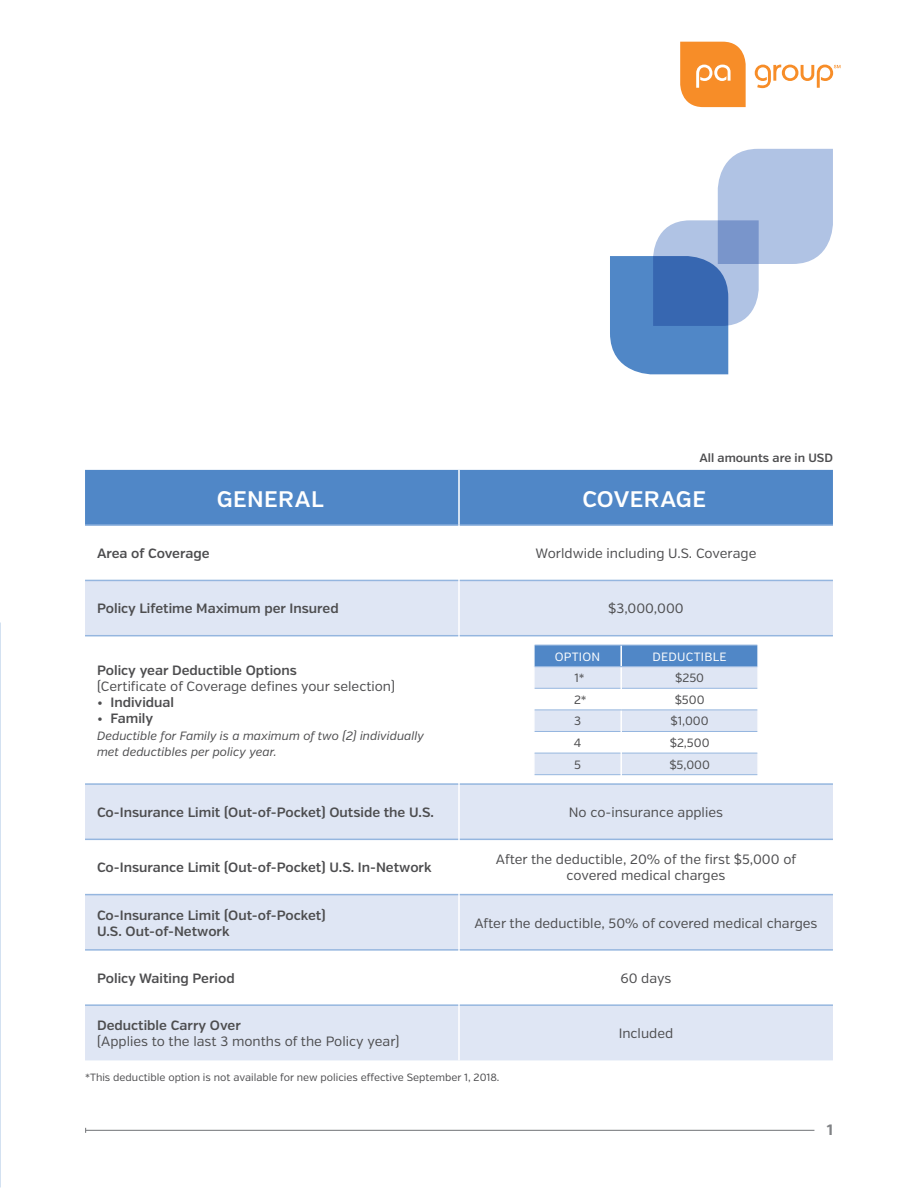
<style>
.page{position:relative;width:918px;height:1188px;background:#fff}
.page>*{position:absolute;margin:0;border:0;box-sizing:border-box;transform-origin:0 0}
.t1{font:600 22.5px "Verb";letter-spacing:.02em;color:#fff}
.t2{font:700 15px "Verb";color:#808285}
.t3{font:600 13.5px/16.2px "Verb";color:#4d4d4f}
.t4{font:13.5px/16.2px "Verb";color:#4d4d4f;text-align:center}
.t5{font:italic 12px/16.2px "Verb";color:#4d4d4f}
.t6{font:12px "Verb";color:#4d4d4f}
.t7{font:600 12px "Verb";color:#4d4d4f}
.t8{font:12px "Verb";letter-spacing:.02em;color:#fff}
.t9{font:10.5px "Verb";color:#4d4d4f}
.s1{font-weight:400}
</style>
<div class="page">
<svg style="left:755px;top:65px;width:85px;height:23px"></svg>
<svg style="left:680px;top:42px;width:66px;height:65px;background:#f79a41"></svg>
<div style="left:85px;top:470px;width:748px;height:54px;background:#5087c7"></div>
<svg style="left:85px;top:581px;width:748px;height:479px;fill:#dfe6f4"></svg>
<hr style="left:458px;top:470px;width:2px;height:55px;background:#fff">
<hr style="left:458px;top:580px;width:2px;height:56px;background:#fff">
<hr style="left:458px;top:636px;width:2px;height:148px;background:#fff">
<hr style="left:458px;top:784px;width:2px;height:55px;background:#fff">
<hr style="left:458px;top:839px;width:2px;height:56px;background:#fff">
<hr style="left:458px;top:895px;width:2px;height:55px;background:#fff">
<hr style="left:458px;top:950px;width:2px;height:55px;background:#fff">
<hr style="left:458px;top:1005px;width:2px;height:55px;background:#fff">
<hr style="left:85px;top:524px;width:373px;height:2px;background:#95b6df">
<hr style="left:460px;top:524px;width:373px;height:2px;background:#95b6df">
<hr style="left:85px;top:580px;width:373px;height:1px;background:#95b6df">
<hr style="left:460px;top:580px;width:373px;height:1px;background:#95b6df">
<hr style="left:85px;top:635px;width:373px;height:1px;background:#95b6df">
<hr style="left:460px;top:635px;width:373px;height:1px;background:#95b6df">
<hr style="left:85px;top:783px;width:373px;height:2px;background:#95b6df">
<hr style="left:460px;top:783px;width:373px;height:2px;background:#95b6df">
<hr style="left:85px;top:839px;width:373px;height:1px;background:#95b6df">
<hr style="left:460px;top:839px;width:373px;height:1px;background:#95b6df">
<hr style="left:85px;top:894px;width:373px;height:1px;background:#95b6df">
<hr style="left:460px;top:894px;width:373px;height:1px;background:#95b6df">
<hr style="left:85px;top:949px;width:373px;height:2px;background:#95b6df">
<hr style="left:460px;top:949px;width:373px;height:2px;background:#95b6df">
<hr style="left:85px;top:1004px;width:373px;height:2px;background:#95b6df">
<hr style="left:460px;top:1004px;width:373px;height:2px;background:#95b6df">
<svg style="left:535px;top:646px;width:222px;height:128px"></svg>
<hr style="left:620px;top:645px;width:2px;height:21px;background:#fff">
<hr style="left:533px;top:667px;width:2px;height:21px;background:#fff">
<hr style="left:620px;top:667px;width:2px;height:21px;background:#fff">
<hr style="left:757px;top:667px;width:2px;height:21px;background:#fff">
<hr style="left:533px;top:688px;width:2px;height:22px;background:#fff">
<hr style="left:620px;top:688px;width:2px;height:22px;background:#fff">
<hr style="left:757px;top:688px;width:2px;height:22px;background:#fff">
<hr style="left:533px;top:710px;width:2px;height:21px;background:#fff">
<hr style="left:620px;top:710px;width:2px;height:21px;background:#fff">
<hr style="left:757px;top:710px;width:2px;height:21px;background:#fff">
<hr style="left:533px;top:731px;width:2px;height:22px;background:#fff">
<hr style="left:620px;top:731px;width:2px;height:22px;background:#fff">
<hr style="left:757px;top:731px;width:2px;height:22px;background:#fff">
<hr style="left:533px;top:753px;width:2px;height:22px;background:#fff">
<hr style="left:620px;top:753px;width:2px;height:22px;background:#fff">
<hr style="left:757px;top:753px;width:2px;height:22px;background:#fff">
<hr style="left:535px;top:688px;width:85px;height:1px;background:#95b6df">
<hr style="left:622px;top:688px;width:135px;height:1px;background:#95b6df">
<hr style="left:535px;top:731px;width:85px;height:1px;background:#95b6df">
<hr style="left:622px;top:731px;width:135px;height:1px;background:#95b6df">
<hr style="left:535px;top:753px;width:85px;height:1px;background:#95b6df">
<hr style="left:622px;top:753px;width:135px;height:1px;background:#95b6df">
<hr style="left:535px;top:774px;width:85px;height:1px;background:#95b6df">
<hr style="left:622px;top:774px;width:135px;height:1px;background:#95b6df">
<hr style="left:535px;top:645px;width:86px;height:1px;background:#95b6df">
<hr style="left:621px;top:645px;width:136px;height:1px;background:#95b6df">
<hr style="left:535px;top:666px;width:86px;height:1px;background:#95b6df">
<hr style="left:621px;top:666px;width:136px;height:1px;background:#95b6df">
<hr style="left:535px;top:710px;width:86px;height:1px;background:#95b6df">
<hr style="left:621px;top:710px;width:136px;height:1px;background:#95b6df">
<hr style="left:533px;top:645px;width:2px;height:22px;background:#fff">
<hr style="left:757px;top:645px;width:2px;height:22px;background:#fff">
<svg style="left:610px;top:149px;width:223px;height:225px"></svg>
<hr style="left:86px;top:1130px;width:728px;height:1px;background:#808285">
<p class="t7" style="left:699px;top:451px;width:135px">All amounts are in USD</p>
<h1 class="t1" style="left:217px;top:485px;width:108px">GENERAL</h1>
<h1 class="t1" style="left:582px;top:485px;width:125px">COVERAGE</h1>
<p class="t3" style="left:97px;top:546px;width:114px">Area of Coverage</p>
<p class="t4" style="left:536px;top:546px;width:222px">Worldwide including U.S. Coverage</p>
<p class="t3" style="left:97px;top:601px;width:243px">Policy Lifetime Maximum per Insured</p>
<p class="t4" style="left:608px;top:601px;width:77px">$3,000,000</p>
<p class="t3" style="left:97px;top:662px;width:201px">Policy year Deductible Options</p>
<p class="t4" style="left:97px;top:678px;width:300px">(Certificate of Coverage defines your selection)</p>
<p class="t3" style="left:97px;top:695px;width:79px"><span class="s1">•</span> Individual</p>
<p class="t3" style="left:97px;top:711px;width:58px"><span class="s1">•</span> Family</p>
<p class="t5" style="left:97px;top:727px;width:329px">Deductible for Family is a maximum of two (2) individually met deductibles per policy year.</p>
<p class="t8" style="left:555px;top:649px;width:47px">OPTION</p>
<p class="t8" style="left:653px;top:649px;width:76px">DEDUCTIBLE</p>
<p class="t6" style="left:574px;top:671px;width:12px">1*</p>
<p class="t6" style="left:675px;top:671px;width:30px">$250</p>
<p class="t6" style="left:574px;top:693px;width:14px">2*</p>
<p class="t6" style="left:675px;top:693px;width:31px">$500</p>
<p class="t6" style="left:574px;top:714px;width:9px">3</p>
<p class="t6" style="left:671px;top:714px;width:40px">$1,000</p>
<p class="t6" style="left:574px;top:736px;width:9px">4</p>
<p class="t6" style="left:670px;top:736px;width:41px">$2,500</p>
<p class="t6" style="left:574px;top:757px;width:8px">5</p>
<p class="t6" style="left:669px;top:757px;width:42px">$5,000</p>
<p class="t3" style="left:97px;top:805px;width:338px">Co-Insurance Limit (Out-of-Pocket) Outside the U.S.</p>
<p class="t4" style="left:569px;top:804px;width:156px">No co-insurance applies</p>
<p class="t3" style="left:97px;top:860px;width:336px">Co-Insurance Limit (Out-of-Pocket) U.S. In-Network</p>
<p class="t4" style="left:496px;top:852px;width:302px">After the deductible, 20% of the first $5,000 of covered medical charges</p>
<p class="t3" style="left:97px;top:907px;width:230px">Co-Insurance Limit (Out-of-Pocket)<br>U.S. Out-of-Network</p>
<p class="t4" style="left:474px;top:915px;width:345px">After the deductible, 50% of covered medical charges</p>
<p class="t3" style="left:97px;top:970px;width:139px">Policy Waiting Period</p>
<p class="t4" style="left:620px;top:970px;width:53px">60 days</p>
<p class="t3" style="left:97px;top:1017px;width:145px">Deductible Carry Over</p>
<p class="t4" style="left:97px;top:1034px;width:304px">(Applies to the last 3 months of the Policy year)</p>
<p class="t4" style="left:619px;top:1026px;width:56px">Included</p>
<p class="t9" style="left:85px;top:1071px;width:416px">*This deductible option is not available for new policies effective September 1, 2018.</p>
<p class="t2" style="left:827px;top:1120px;width:8px">1</p>
</div>
